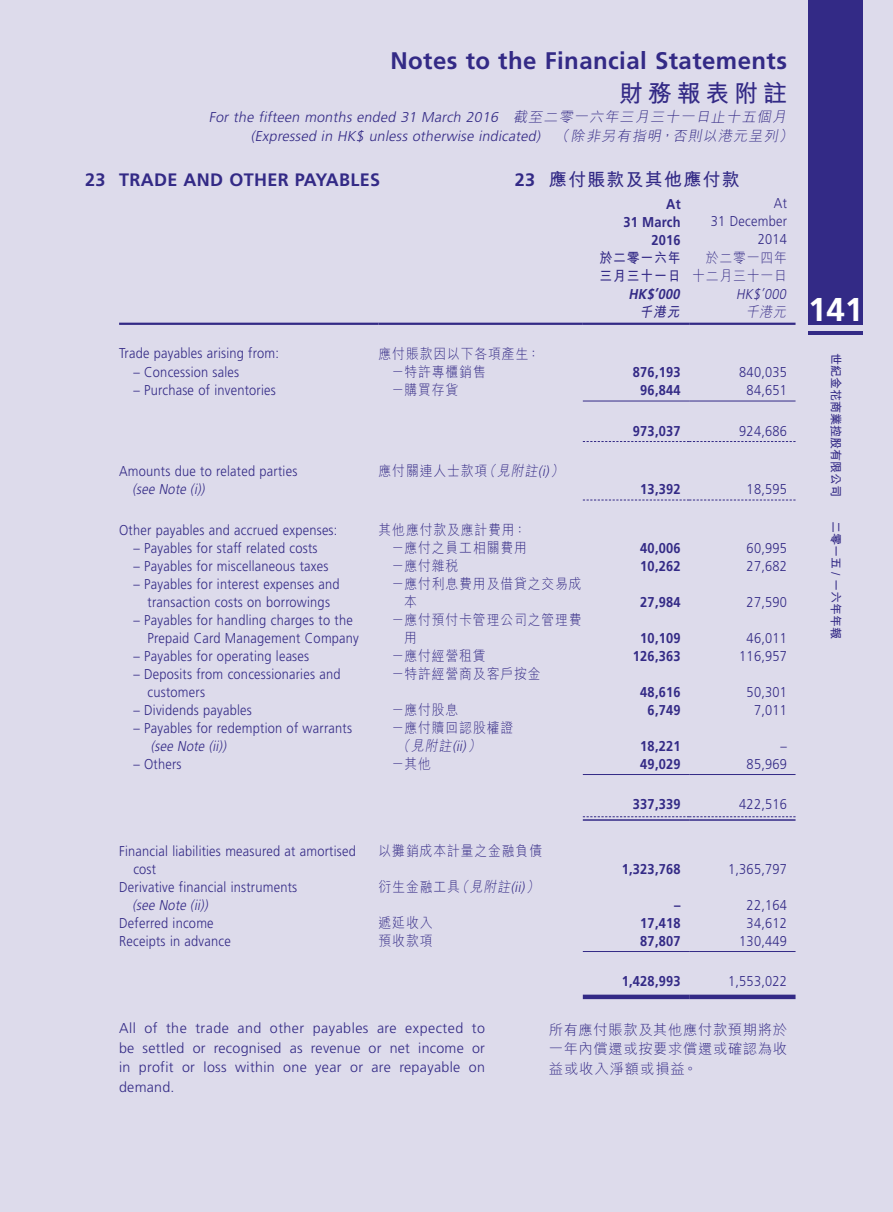
<style>
.page{position:relative;width:893px;height:1212px;background:#fff}
.page>*{position:absolute;margin:0;border:0;box-sizing:border-box;transform-origin:0 0}
.t1{font:700 33px "Frutiger LT Std";color:#fff}
.t2{font:700 24px "Frutiger LT Std";letter-spacing:.02em;color:#332a86}
.t3{font:24px "M Hei HK Bold E Ten B5 H";letter-spacing:.2em;color:#332a86}
.t4{font:700 18px "Frutiger LT Std";letter-spacing:.02em;color:#332a86}
.t5{font:18px "M Hei HK Bold E Ten B5 H";letter-spacing:.07em;color:#332a86}
.t6{font:300 14.25px/18px "Frutiger LT Std";letter-spacing:.02em;color:#332a86;scale:.9 1}
.t7{font:14.25px/18px "M Hei HK Light E Ten B5 H";letter-spacing:.07em;color:#332a86;scale:.9 1}
.t8{font:300 14.25px/19.5px "Frutiger LT Std";letter-spacing:.02em;color:#332a86;text-align:justify}
.t9{font:700 14.25px/18px "Frutiger LT Std";letter-spacing:.02em;color:#332a86;text-align:right;scale:.9 1}
.t10{font:italic 300 14.25px/19.5px "Frutiger LT Std";color:#332a86}
.t11{font:italic 300 14.25px "Frutiger LT Std";color:#332a86;scale:.9 1}
.t12{font:14.25px/19.5px "M Hei HK Light E Ten B5 H";letter-spacing:.07em;color:#332a86;text-align:justify}
.t13{font:14.25px/18px "M Hei HK Bold E Ten B5 H";letter-spacing:.07em;color:#332a86;scale:.9 1}
.t14{font:italic 700 14.25px "Frutiger LT Std";color:#332a86;scale:.9 1}
.t15{font:italic 14.25px "M Hei HK Bold E Ten B5 H";color:#332a86;scale:.9 1}
.t16{font:italic 14.25px "M Hei HK Light E Ten B5 H";color:#332a86;scale:.9 1}
.t17{font:12px "M Hei HK Bold E Ten B5 H";color:#332a86}
.s1{font-family:"M Hei HK Light E Ten B5 H";font-weight:400}
.s2{font-family:"Frutiger LT Std";font-weight:700}
.s3{font-style:italic}
.s4{font-family:"Frutiger LT Std";font-weight:300;font-style:italic}
</style>
<div class="page">
<div style="left:0;top:0;width:892px;height:1212px;background:#dddbeb"></div>
<div style="left:808px;top:0;width:55px;height:324px;background:#332a86"></div>
<hr style="left:808px;top:331px;width:55px;height:3px;background:#332a86">
<hr style="left:119px;top:323px;width:259px;height:2px;background:#332a86">
<hr style="left:378px;top:323px;width:205px;height:2px;background:#332a86">
<hr style="left:583px;top:323px;width:106px;height:2px;background:#332a86">
<hr style="left:689px;top:323px;width:106px;height:2px;background:#332a86">
<hr style="left:583px;top:401px;width:106px;height:1px;background:#332a86">
<hr style="left:689px;top:401px;width:106px;height:1px;background:#332a86">
<svg style="left:583px;top:441px;width:212px;height:1px"></svg>
<svg style="left:583px;top:500px;width:212px;height:1px"></svg>
<hr style="left:583px;top:774px;width:106px;height:1px;background:#332a86">
<hr style="left:689px;top:774px;width:106px;height:1px;background:#332a86">
<hr style="left:583px;top:819px;width:106px;height:2px;background:#332a86">
<svg style="left:583px;top:816px;width:212px;height:1px"></svg>
<hr style="left:689px;top:819px;width:106px;height:2px;background:#332a86">
<hr style="left:583px;top:951px;width:106px;height:1px;background:#332a86">
<hr style="left:689px;top:951px;width:106px;height:1px;background:#332a86">
<hr style="left:583px;top:995px;width:106px;height:4px;background:#332a86">
<hr style="left:689px;top:995px;width:106px;height:4px;background:#332a86">
<h2 class="t2" style="left:390px;top:51px;width:398px">Notes to the Financial Statements</h2>
<h2 class="t3" style="left:619px;top:84px;width:169px">財務報表附註</h2>
<p class="t10" style="left:251px;top:108px;width:546px;text-indent:-42px">For the fifteen months ended 31 March 2016 <span class="s1">截至二零一六年三月三十一日止十五個月</span>(Expressed in HK$ unless otherwise indicated) <span class="s1">（除非另有指明，否則以港元呈列）</span></p>
<p class="t5" style="left:514px;top:173px;width:226px"><span class="s2">23</span> 應付賬款及其他應付款</p>
<p class="t4" style="left:85px;top:172px;width:297px">23 TRADE AND OTHER PAYABLES</p>
<p class="t9" style="left:623px;top:196px;width:65px">At<br>31 March<br>2016</p>
<p class="t6" style="left:711px;top:195px;width:86px;text-align:right">At<br>31 December<br>2014</p>
<p class="t13" style="left:599px;top:251px;width:92px">於二零一六年三月三十一日</p>
<p class="t7" style="left:692px;top:251px;width:107px;text-align:right">於二零一四年十二月三十一日</p>
<p class="t14" style="left:628px;top:288px;width:61px">HK$’000</p>
<p class="t11" style="left:736px;top:288px;width:60px">HK$’000</p>
<p class="t15" style="left:639px;top:306px;width:49px">千港元</p>
<p class="t16" style="left:745px;top:306px;width:49px">千港元</p>
<p class="t6" style="left:119px;top:345px;width:179px">Trade payables arising from:</p>
<p class="t7" style="left:378px;top:347px;width:181px">應付賬款因以下各項產生：</p>
<p class="t6" style="left:133px;top:364px;width:119px">– Concession sales</p>
<p class="t7" style="left:391px;top:365px;width:106px">－特許專櫃銷售</p>
<p class="t9" style="left:633px;top:364px;width:55px">876,193</p>
<p class="t6" style="left:739px;top:364px;width:55px">840,035</p>
<p class="t6" style="left:133px;top:382px;width:160px">– Purchase of inventories</p>
<p class="t7" style="left:391px;top:383px;width:76px">－購買存貨</p>
<p class="t9" style="left:640px;top:382px;width:46px">96,844</p>
<p class="t6" style="left:746px;top:382px;width:46px">84,651</p>
<p class="t9" style="left:633px;top:422px;width:55px">973,037</p>
<p class="t6" style="left:739px;top:422px;width:55px">924,686</p>
<p class="t6" style="left:119px;top:463px;width:199px">Amounts due to related parties</p>
<p class="t11" style="left:132px;top:483px;width:84px">(see Note (i))</p>
<p class="t7" style="left:378px;top:464px;width:209px">應付關連人士款項<span class="s3">（見附註</span><span class="s4">(i)</span><span class="s3">）</span></p>
<p class="t9" style="left:640px;top:481px;width:46px">13,392</p>
<p class="t6" style="left:746px;top:481px;width:46px">18,595</p>
<p class="t6" style="left:119px;top:521px;width:244px">Other payables and accrued expenses:</p>
<p class="t7" style="left:378px;top:522px;width:165px">其他應付款及應計費用：</p>
<p class="t6" style="left:133px;top:539px;width:206px">– Payables for staff related costs</p>
<p class="t7" style="left:391px;top:540px;width:152px">－應付之員工相關費用</p>
<p class="t9" style="left:640px;top:539px;width:46px">40,006</p>
<p class="t6" style="left:746px;top:539px;width:46px">60,995</p>
<p class="t6" style="left:133px;top:557px;width:218px">– Payables for miscellaneous taxes</p>
<p class="t7" style="left:391px;top:558px;width:76px">－應付雜稅</p>
<p class="t9" style="left:640px;top:557px;width:46px">10,262</p>
<p class="t6" style="left:746px;top:557px;width:46px">27,682</p>
<p class="t6" style="left:133px;top:575px;width:231px;text-align:center">– Payables for interest expenses and transaction costs on borrowings</p>
<p class="t7" style="left:404px;top:576px;width:199px;text-indent:-13px">－應付利息費用及借貸之交易成本</p>
<p class="t9" style="left:640px;top:593px;width:46px">27,984</p>
<p class="t6" style="left:746px;top:593px;width:46px">27,590</p>
<p class="t6" style="left:148px;top:611px;width:236px;text-indent:-14px">– Payables for handling charges to the<br>Prepaid Card Management Company</p>
<p class="t7" style="left:404px;top:612px;width:199px;text-indent:-13px">－應付預付卡管理公司之管理費用</p>
<p class="t9" style="left:640px;top:629px;width:46px">10,109</p>
<p class="t6" style="left:746px;top:629px;width:46px">46,011</p>
<p class="t6" style="left:133px;top:647px;width:197px">– Payables for operating leases</p>
<p class="t7" style="left:391px;top:648px;width:106px">－應付經營租賃</p>
<p class="t9" style="left:633px;top:647px;width:55px">126,363</p>
<p class="t6" style="left:739px;top:647px;width:55px">116,957</p>
<p class="t6" style="left:148px;top:665px;width:216px;text-indent:-14px">– Deposits from concessionaries and customers</p>
<p class="t7" style="left:391px;top:666px;width:167px">－特許經營商及客戶按金</p>
<p class="t9" style="left:640px;top:683px;width:46px">48,616</p>
<p class="t6" style="left:746px;top:683px;width:46px">50,301</p>
<p class="t6" style="left:133px;top:701px;width:133px">– Dividends payables</p>
<p class="t7" style="left:391px;top:702px;width:76px">－應付股息</p>
<p class="t9" style="left:647px;top:701px;width:38px">6,749</p>
<p class="t6" style="left:754px;top:701px;width:38px">7,011</p>
<p class="t6" style="left:133px;top:719px;width:244px">– Payables for redemption of warrants</p>
<p class="t11" style="left:151px;top:740px;width:88px">(see Note (ii))</p>
<p class="t7" style="left:397px;top:720px;width:131px;text-indent:-5px">－應付贖回認股權證<span class="s3">（見附註</span><span class="s4">(ii)</span><span class="s3">）</span></p>
<p class="t9" style="left:640px;top:737px;width:46px">18,221</p>
<p class="t6" style="left:780px;top:737px;width:9px">–</p>
<p class="t6" style="left:133px;top:755px;width:55px">– Others</p>
<p class="t7" style="left:391px;top:756px;width:45px">－其他</p>
<p class="t9" style="left:640px;top:755px;width:46px">49,029</p>
<p class="t6" style="left:746px;top:755px;width:46px">85,969</p>
<p class="t9" style="left:633px;top:796px;width:55px">337,339</p>
<p class="t6" style="left:739px;top:796px;width:55px">422,516</p>
<p class="t6" style="left:133px;top:842px;width:249px;text-indent:-14px">Financial liabilities measured at amortised cost</p>
<p class="t7" style="left:378px;top:843px;width:183px">以攤銷成本計量之金融負債</p>
<p class="t9" style="left:621px;top:860px;width:67px">1,323,768</p>
<p class="t6" style="left:728px;top:860px;width:67px">1,365,797</p>
<p class="t6" style="left:119px;top:878px;width:199px">Derivative financial instruments</p>
<p class="t11" style="left:132px;top:899px;width:88px">(see Note (ii))</p>
<p class="t7" style="left:378px;top:879px;width:182px">衍生金融工具<span class="s3">（見附註</span><span class="s4">(ii)</span><span class="s3">）</span></p>
<p class="t9" style="left:674px;top:896px;width:9px">–</p>
<p class="t6" style="left:746px;top:896px;width:46px">22,164</p>
<p class="t6" style="left:119px;top:914px;width:107px">Deferred income</p>
<p class="t7" style="left:378px;top:915px;width:61px">遞延收入</p>
<p class="t9" style="left:640px;top:914px;width:46px">17,418</p>
<p class="t6" style="left:746px;top:914px;width:46px">34,612</p>
<p class="t6" style="left:119px;top:932px;width:126px">Receipts in advance</p>
<p class="t7" style="left:378px;top:933px;width:61px">預收款項</p>
<p class="t9" style="left:640px;top:932px;width:46px">87,807</p>
<p class="t6" style="left:739px;top:932px;width:55px">130,449</p>
<p class="t9" style="left:621px;top:973px;width:67px">1,428,993</p>
<p class="t6" style="left:728px;top:973px;width:67px">1,553,022</p>
<p class="t8" style="left:119px;top:1019px;width:367px">All of the trade and other payables are expected to be settled or recognised as revenue or net income or in profit or loss within one year or are repayable on demand.</p>
<p class="t12" style="left:548px;top:1021px;width:240px">所有應付賬款及其他應付款預期將於一年內償還或按要求償還或確認為收益或收入淨額或損益。</p>
<h1 class="t1" style="left:808px;top:295px;width:56px">141</h1>
<p class="t17" style="left:840px;top:353px;width:146px;rotate:90deg">世紀金花商業控股有限公司</p>
<p class="t17" style="left:840px;top:521px;width:119px;rotate:90deg">二零一五 / 一六年年報</p>
</div>
